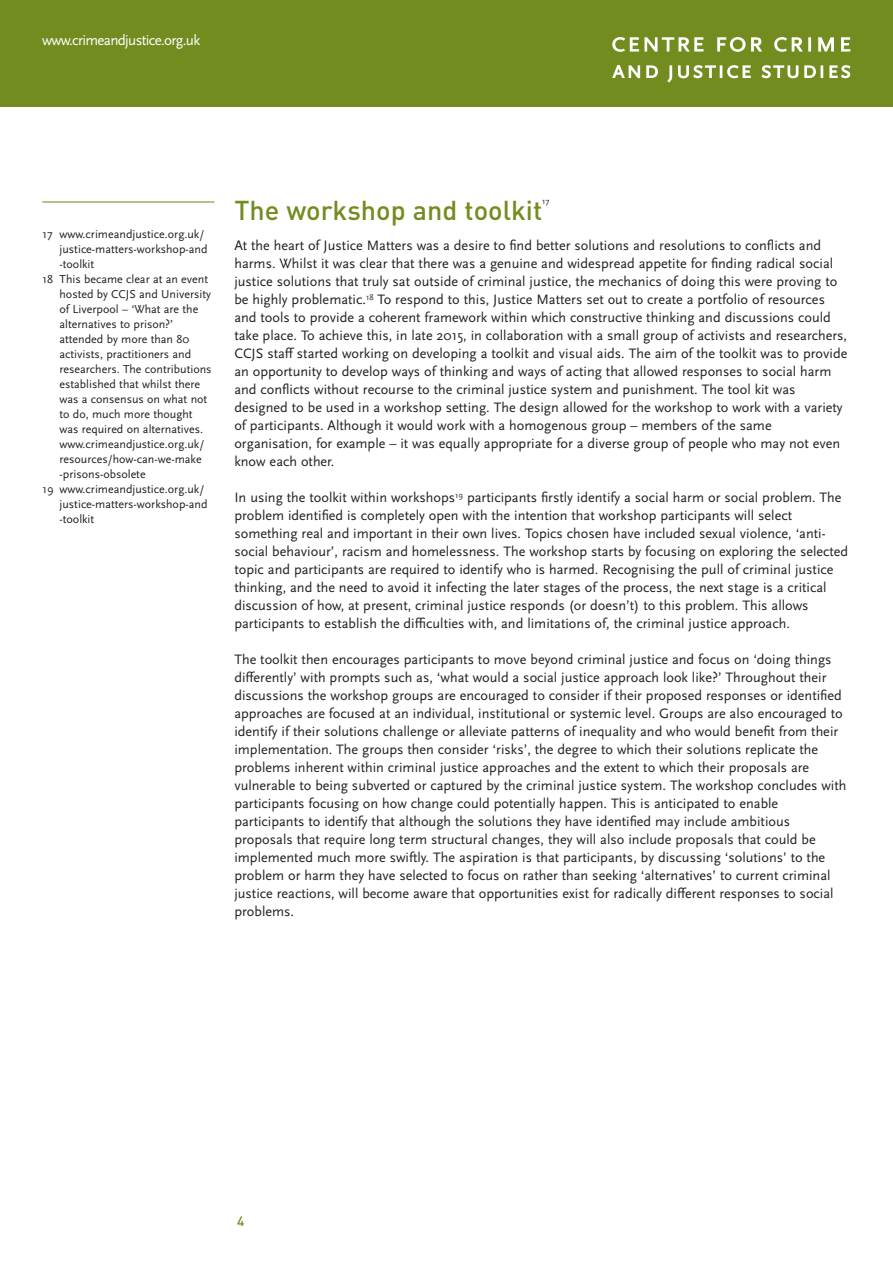
<style>
.page{position:relative;width:893px;height:1263px;background:#fff}
.page>*{position:absolute;margin:0;border:0;box-sizing:border-box;transform-origin:0 0}
.t1{font:500 27px "DIN Pro";color:#738c1f}
.t2{font:15px "Scala Sans Pro";letter-spacing:-.045em;color:#fff}
.t3{font:14.25px/18px "Scala Sans Pro";color:#231f20}
.t4{font:500 13.5px "DIN Pro";color:#738c1f}
.t5{font:12px "Scala Sans Pro";color:#231f20}
.t6{font:8.55px "Scala Sans Pro";color:#231f20}
</style>
<div class="page">
<div style="left:0;top:0;width:893px;height:106px;background:#738c1f"></div>
<svg style="left:612px;top:65px;width:28px;height:13px"></svg>
<svg style="left:646px;top:65px;width:12px;height:13px"></svg>
<svg style="left:667px;top:65px;width:5px;height:17px"></svg>
<svg style="left:678px;top:65px;width:73px;height:13px"></svg>
<svg style="left:761px;top:65px;width:37px;height:13px"></svg>
<svg style="left:804px;top:65px;width:19px;height:13px"></svg>
<svg style="left:829px;top:65px;width:21px;height:13px"></svg>
<svg style="left:612px;top:37px;width:92px;height:15px"></svg>
<svg style="left:717px;top:37px;width:45px;height:15px"></svg>
<svg style="left:774px;top:37px;width:37px;height:15px"></svg>
<svg style="left:818px;top:37px;width:16px;height:15px"></svg>
<svg style="left:841px;top:37px;width:9px;height:15px"></svg>
<hr style="left:42px;top:201px;width:172px;height:1px;background:#738c1f">
<p class="t2" style="left:42px;top:34px;width:159px">www.crimeandjustice.org.uk</p>
<p class="t5" style="left:43px;top:229px;width:163px">17 www.crimeandjustice.org.uk/</p>
<p class="t5" style="left:60px;top:244px;width:150px">justice-matters-workshop-and</p>
<p class="t5" style="left:60px;top:259px;width:36px">-toolkit</p>
<p class="t5" style="left:43px;top:274px;width:167px">18 This became clear at an event</p>
<p class="t5" style="left:60px;top:289px;width:153px">hosted by CCJS and University</p>
<p class="t5" style="left:60px;top:304px;width:140px">of Liverpool – ‘What are the</p>
<p class="t5" style="left:60px;top:319px;width:115px">alternatives to prison?’</p>
<p class="t5" style="left:60px;top:334px;width:131px">attended by more than 80</p>
<p class="t5" style="left:60px;top:349px;width:133px">activists, practitioners and</p>
<p class="t5" style="left:60px;top:364px;width:154px">researchers. The contributions</p>
<p class="t5" style="left:60px;top:379px;width:142px">established that whilst there</p>
<p class="t5" style="left:60px;top:394px;width:149px">was a consensus on what not</p>
<p class="t5" style="left:60px;top:409px;width:135px">to do, much more thought</p>
<p class="t5" style="left:60px;top:424px;width:145px">was required on alternatives.</p>
<p class="t5" style="left:60px;top:439px;width:146px">www.crimeandjustice.org.uk/</p>
<p class="t5" style="left:60px;top:454px;width:144px">resources/how-can-we-make</p>
<p class="t5" style="left:60px;top:469px;width:88px">-prisons-obsolete</p>
<p class="t5" style="left:43px;top:484px;width:163px">19 www.crimeandjustice.org.uk/</p>
<p class="t5" style="left:60px;top:499px;width:150px">justice-matters-workshop-and</p>
<p class="t5" style="left:60px;top:514px;width:36px">-toolkit</p>
<h1 class="t1" style="left:234px;top:201px;width:309px">The workshop and toolkit</h1>
<p class="t6" style="left:542px;top:198px;width:9px">17</p>
<p class="t3" style="left:234px;top:238px;width:614px">At the heart of Justice Matters was a desire to find better solutions and resolutions to conflicts and harms. Whilst it was clear that there was a genuine and widespread appetite for finding radical social justice solutions that truly sat outside of criminal justice, the mechanics of doing this were proving to be highly problematic.<sup>18</sup> To respond to this, Justice Matters set out to create a portfolio of resources and tools to provide a coherent framework within which constructive thinking and discussions could take place. To achieve this, in late 2015, in collaboration with a small group of activists and researchers, CCJS staff started working on developing a toolkit and visual aids. The aim of the toolkit was to provide an opportunity to develop ways of thinking and ways of acting that allowed responses to social harm and conflicts without recourse to the criminal justice system and punishment. The tool kit was designed to be used in a workshop setting. The design allowed for the workshop to work with a variety of participants. Although it would work with a homogenous group – members of the same organisation, for example – it was equally appropriate for a diverse group of people who may not even know each other.</p>
<p class="t3" style="left:234px;top:490px;width:615px">In using the toolkit within workshops<sup>19</sup> participants firstly identify a social harm or social problem. The problem identified is completely open with the intention that workshop participants will select something real and important in their own lives. Topics chosen have included sexual violence, ‘anti&shy;social behaviour’, racism and homelessness. The workshop starts by focusing on exploring the selected topic and participants are required to identify who is harmed. Recognising the pull of criminal justice thinking, and the need to avoid it infecting the later stages of the process, the next stage is a critical discussion of how, at present, criminal justice responds (or doesn’t) to this problem. This allows participants to establish the difficulties with, and limitations of, the criminal justice approach.</p>
<p class="t3" style="left:234px;top:652px;width:614px">The toolkit then encourages participants to move beyond criminal justice and focus on ‘doing things differently’ with prompts such as, ‘what would a social justice approach look like?’ Throughout their discussions the workshop groups are encouraged to consider if their proposed responses or identified approaches are focused at an individual, institutional or systemic level. Groups are also encouraged to identify if their solutions challenge or alleviate patterns of inequality and who would benefit from their implementation. The groups then consider ‘risks’, the degree to which their solutions replicate the problems inherent within criminal justice approaches and the extent to which their proposals are vulnerable to being subverted or captured by the criminal justice system. The workshop concludes with participants focusing on how change could potentially happen. This is anticipated to enable participants to identify that although the solutions they have identified may include ambitious proposals that require long term structural changes, they will also include proposals that could be implemented much more swiftly. The aspiration is that participants, by discussing ‘solutions’ to the problem or harm they have selected to focus on rather than seeking ‘alternatives’ to current criminal justice reactions, will become aware that opportunities exist for radically different responses to social problems.</p>
<p class="t4" style="left:237px;top:1216px;width:9px">4</p>
</div>
